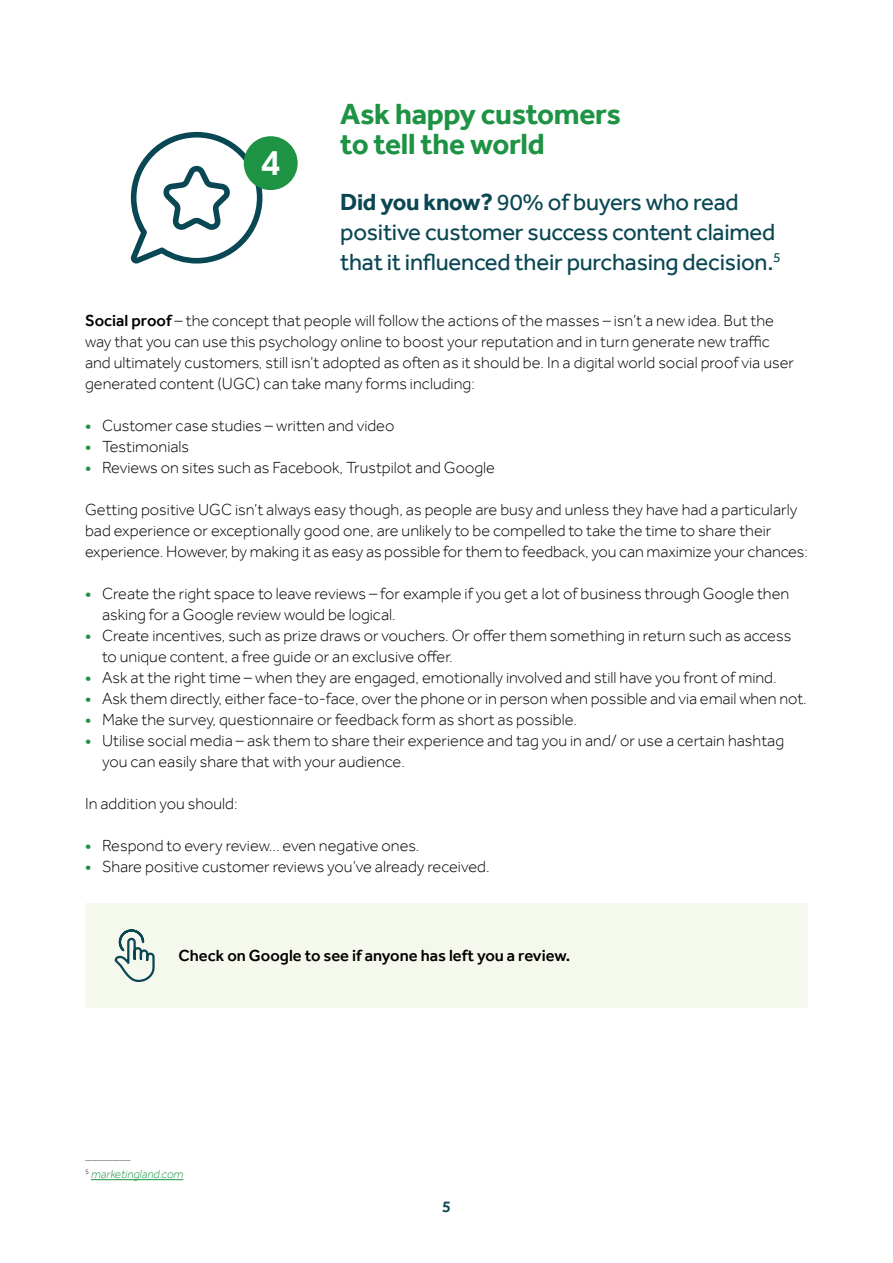
<style>
.page{position:relative;width:893px;height:1263px;background:#fff}
.page>*{position:absolute;margin:0;border:0;box-sizing:border-box;transform-origin:0 0}
.t1{font:500 37.95px "Effra";color:#fff}
.t2{font:700 30px/30px "Effra";letter-spacing:-.01em;color:#1e9344}
.t3{font:24px/30px "Effra";letter-spacing:-.01em;color:#0a4753}
.t4{font:300 16.5px/21px "Effra";color:#000}
.t5{font:500 16.5px "Effra";color:#000}
.t6{font:500 16.5px "Effra";color:#0a4753}
.t7{font:italic 300 12px "Effra";color:#1e9344}
.t8{font:300 7.05px "Effra";color:#000}
.s1{font-weight:700}
.s2{font-weight:500}
.s3{font-weight:500;color:#1e9344}
</style>
<div class="page">
<svg style="left:130px;top:132px;width:132px;height:132px"></svg>
<div style="left:85px;top:904px;width:723px;height:104px;background:#f5f8ed"></div>
<div style="left:244px;top:136px;width:54px;height:54px;background:#1e9344;border-radius:50%"></div>
<svg style="left:114px;top:929px;width:41px;height:53px"></svg>
<hr style="left:91px;top:1179px;width:92px;height:1px;background:#1e9344">
<h1 class="t1" style="left:260px;top:140px;width:22px">4</h1>
<h2 class="t2" style="left:340px;top:99px;width:282px">Ask happy customers to tell the world</h2>
<h3 class="t3" style="left:340px;top:187px;width:442px"><span class="s1">Did you know?</span> 90% of buyers who read positive customer success content claimed that it influenced their purchasing decision.<sup>5</sup></h3>
<p class="t4" style="left:85px;top:309px;width:710px"><span class="s2">Social proof</span> – the concept that people will follow the actions of the masses – isn’t a new idea. But the way that you can use this psychology online to boost your reputation and in turn generate new traffic and ultimately customers, still isn’t adopted as often as it should be. In a digital world social proof via user generated content (UGC) can take many forms including:</p>
<p class="t4" style="left:85px;top:414px;width:311px"><span class="s3">•</span> Customer case studies – written and video</p>
<p class="t4" style="left:85px;top:435px;width:106px"><span class="s3">•</span> Testimonials</p>
<p class="t4" style="left:85px;top:456px;width:411px"><span class="s3">•</span> Reviews on sites such as Facebook, Trustpilot and Google</p>
<p class="t4" style="left:85px;top:498px;width:724px">Getting positive UGC isn’t always easy though, as people are busy and unless they have had a particularly bad experience or exceptionally good one, are unlikely to be compelled to take the time to share their experience. However, by making it as easy as possible for them to feedback, you can maximize your chances:</p>
<p class="t4" style="left:102px;top:582px;width:689px;text-indent:-17px"><span class="s3">•</span> Create the right space to leave reviews – for example if you get a lot of business through Google then asking for a Google review would be logical.</p>
<p class="t4" style="left:102px;top:624px;width:691px;text-indent:-17px"><span class="s3">•</span> Create incentives, such as prize draws or vouchers. Or offer them something in return such as access to unique content, a free guide or an exclusive offer.</p>
<p class="t4" style="left:85px;top:666px;width:693px"><span class="s3">•</span> Ask at the right time – when they are engaged, emotionally involved and still have you front of mind.</p>
<p class="t4" style="left:85px;top:687px;width:723px"><span class="s3">•</span> Ask them directly, either face-to-face, over the phone or in person when possible and via email when not.</p>
<p class="t4" style="left:85px;top:708px;width:494px"><span class="s3">•</span> Make the survey, questionnaire or feedback form as short as possible.</p>
<p class="t4" style="left:102px;top:729px;width:684px;text-indent:-17px"><span class="s3">•</span> Utilise social media – ask them to share their experience and tag you in and/ or use a certain hashtag you can easily share that with your audience.</p>
<p class="t4" style="left:85px;top:792px;width:154px">In addition you should:</p>
<p class="t4" style="left:85px;top:834px;width:336px"><span class="s3">•</span> Respond to every review… even negative ones.</p>
<p class="t4" style="left:85px;top:855px;width:406px"><span class="s3">•</span> Share positive customer reviews you’ve already received.</p>
<p class="t5" style="left:179px;top:946px;width:393px">Check on Google to see if anyone has left you a review.</p>
<p class="t8" style="left:85px;top:1153px;width:47px">_____________</p>
<p class="t7" style="left:85px;top:1167px;width:100px"><sup>5</sup> marketingland.com</p>
<p class="t6" style="left:442px;top:1196px;width:10px">5</p>
</div>
